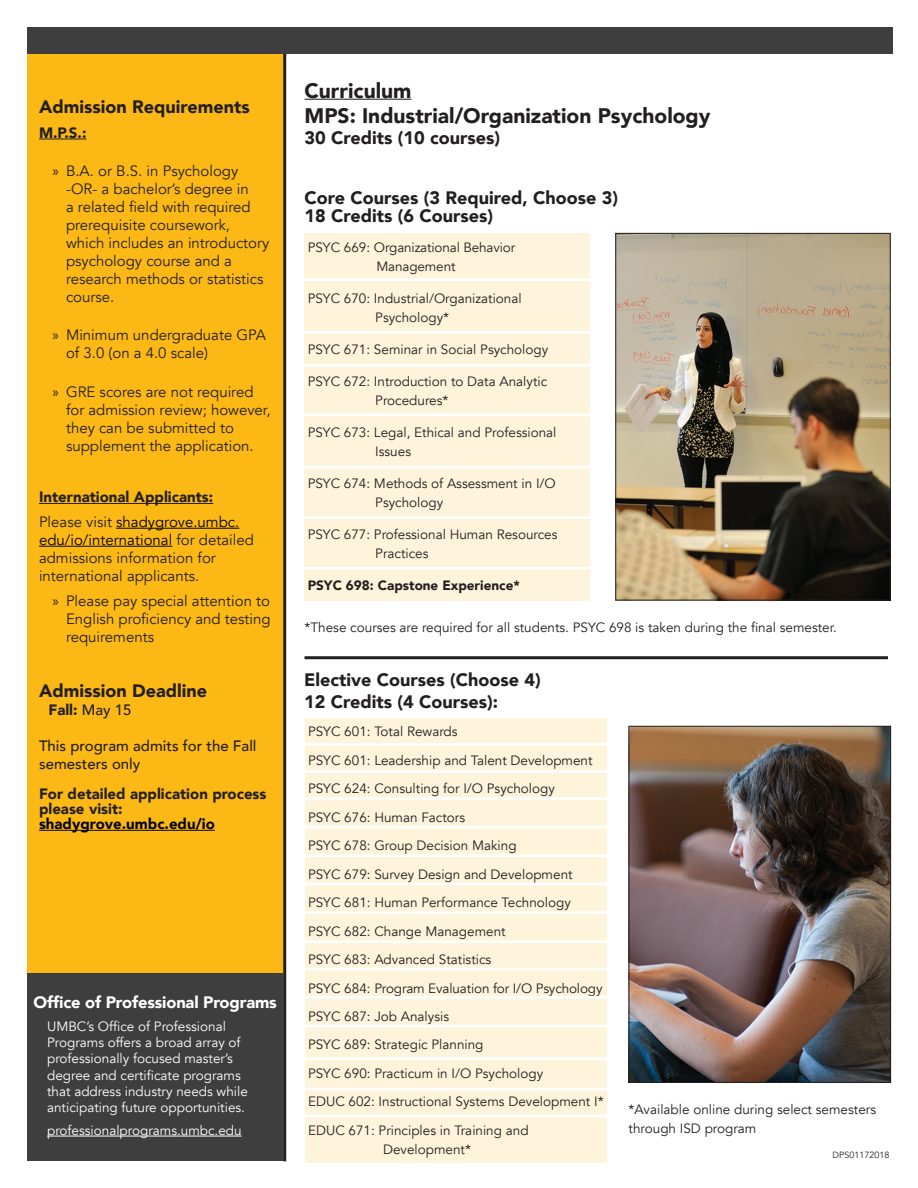
<style>
.page{position:relative;width:918px;height:1188px;background:#fff}
.page>*{position:absolute;margin:0;border:0;box-sizing:border-box;transform-origin:0 0}
.t1{font:900 21px "Avenir";color:#231f20}
.t2{font:900 18px/18.8px "Avenir";color:#231f20}
.t3{font:900 16.5px "Avenir";letter-spacing:-.01em;color:#fff}
.t4{font:15px/18px "Avenir";color:#231f20}
.t5{font:900 15px/15px "Avenir";color:#231f20}
.t6{font:500 15px/18px "Avenir";color:#231f20}
.t7{font:900 15px "Avenir";color:#040503}
.t8{font:13.5px/18.8px "Avenir";color:#231f20}
.t9{font:13.5px/16.2px "Avenir";color:#fff}
.t10{font:900 13.5px "Avenir";color:#231f20}
.t11{font:9px "Avenir";color:#231f20}
.s1{font-family:"Myriad Pro"}
.s2{color:#040503}
.s3{font-weight:500}
</style>
<div class="page">
<div style="left:27px;top:27px;width:258px;height:1134px;background:#fcb814"></div>
<hr style="left:283px;top:27px;width:3px;height:1134px;background:#231f20">
<hr style="left:39px;top:139px;width:47px;height:1px;background:#231f20">
<hr style="left:39px;top:503px;width:174px;height:1px;background:#231f20">
<hr style="left:116px;top:528px;width:82px;height:1px;background:#040503">
<hr style="left:198px;top:528px;width:41px;height:1px;background:#040503">
<hr style="left:39px;top:546px;width:133px;height:1px;background:#040503">
<hr style="left:39px;top:830px;width:176px;height:1px;background:#040503">
<div style="left:27px;top:974px;width:256px;height:187px;background:#3e3e3f"></div>
<hr style="left:47px;top:1136px;width:134px;height:1px;background:#fff">
<hr style="left:181px;top:1136px;width:61px;height:1px;background:#fff">
<div style="left:27px;top:27px;width:866px;height:27px;background:#3e3e3f"></div>
<hr style="left:305px;top:99px;width:107px;height:1px;background:#231f20">
<div style="left:305px;top:233px;width:285px;height:367px;background:#fef4db"></div>
<hr style="left:301px;top:278px;width:292px;height:3px;background:#fff">
<hr style="left:301px;top:331px;width:292px;height:3px;background:#fff">
<hr style="left:301px;top:364px;width:292px;height:3px;background:#fff">
<hr style="left:301px;top:414px;width:292px;height:2px;background:#fff">
<hr style="left:301px;top:466px;width:292px;height:3px;background:#fff">
<div style="left:305px;top:718px;width:302px;height:445px;background:#fef4db"></div>
<hr style="left:303px;top:743px;width:304px;height:3px;background:#fff">
<hr style="left:303px;top:770px;width:304px;height:3px;background:#fff">
<hr style="left:303px;top:797px;width:304px;height:3px;background:#fff">
<hr style="left:303px;top:826px;width:304px;height:2px;background:#fff">
<hr style="left:303px;top:854px;width:304px;height:3px;background:#fff">
<hr style="left:303px;top:883px;width:304px;height:2px;background:#fff">
<hr style="left:303px;top:911px;width:304px;height:3px;background:#fff">
<hr style="left:305px;top:656px;width:583px;height:3px;background:#231f20">
<hr style="left:301px;top:516px;width:292px;height:3px;background:#fff">
<hr style="left:303px;top:940px;width:304px;height:3px;background:#fff">
<hr style="left:302px;top:968px;width:305px;height:2px;background:#fff">
<hr style="left:301px;top:996px;width:306px;height:3px;background:#fff">
<img style="left:617px;top:235px;width:272px;height:363px">
<div style="left:615px;top:233px;width:276px;height:367px;border:1px solid #231f20"></div>
<img style="left:631px;top:728px;width:258px;height:353px">
<div style="left:629px;top:726px;width:262px;height:357px;border:1px solid #231f20"></div>
<hr style="left:300px;top:1025px;width:307px;height:2px;background:#fff">
<hr style="left:300px;top:567px;width:292px;height:3px;background:#fff">
<hr style="left:301px;top:1057px;width:308px;height:3px;background:#fff">
<hr style="left:301px;top:1088px;width:307px;height:2px;background:#fff">
<hr style="left:302px;top:1115px;width:308px;height:2px;background:#fff">
<p class="t2" style="left:39px;top:97px;width:212px">Admission Requirements</p>
<p class="t5" style="left:39px;top:125px;width:49px">M.P.S.:</p>
<p class="t4" style="left:66px;top:162px;width:205px;text-indent:-14px"><span class="s1">»</span> B.A. or B.S. in Psychology -OR- a bachelor’s degree in<br>a related field with required prerequisite coursework, which includes an introductory psychology course and a research methods or statistics course.</p>
<p class="t4" style="left:66px;top:326px;width:202px;text-indent:-14px"><span class="s1">»</span> Minimum undergraduate GPA of 3.0 (on a 4.0 scale)</p>
<p class="t4" style="left:66px;top:383px;width:206px;text-indent:-14px"><span class="s1">»</span> GRE scores are not required for admission review; however, they can be submitted to supplement the application.</p>
<p class="t5" style="left:39px;top:489px;width:176px">International Applicants:</p>
<p class="t4" style="left:39px;top:513px;width:216px">Please visit <span class="s2">shadygrove.umbc. edu/io/international</span> for detailed admissions information for international applicants.</p>
<p class="t4" style="left:66px;top:592px;width:206px;text-align:justify;text-indent:-14px"><span class="s1">»</span> Please pay special attention to English proficiency and testing requirements</p>
<p class="t2" style="left:39px;top:681px;width:170px">Admission Deadline</p>
<p class="t5" style="left:48px;top:702px;width:85px">Fall: <span class="s3">May 15</span></p>
<p class="t6" style="left:39px;top:736px;width:219px">This program admits for the Fall semesters only</p>
<p class="t5" style="left:39px;top:786px;width:229px">For detailed application process please visit:</p>
<p class="t7" style="left:39px;top:811px;width:177px">shadygrove.umbc.edu/io</p>
<p class="t3" style="left:34px;top:988px;width:245px">Office of Professional Programs</p>
<p class="t9" style="left:47px;top:1019px;width:202px">UMBC’s Office of Professional Programs offers a broad array of professionally focused master’s degree and certificate programs that address industry needs while anticipating future opportunities.</p>
<p class="t9" style="left:47px;top:1123px;width:196px">professionalprograms.umbc.edu</p>
<p class="t1" style="left:305px;top:72px;width:108px">Curriculum</p>
<p class="t1" style="left:305px;top:98px;width:407px">MPS: Industrial/Organization Psychology</p>
<p class="t2" style="left:305px;top:128px;width:197px">30 Credits (10 courses)</p>
<p class="t2" style="left:305px;top:188px;width:315px">Core Courses (3 Required, Choose 3)<br>18 Credits (6 Courses)</p>
<p class="t8" style="left:376px;top:238px;width:140px;text-indent:-69px">PSYC 669: Organizational Behavior<br>Management</p>
<p class="t8" style="left:308px;top:289px;width:216px;text-align:center">PSYC 670: Industrial/Organizational<br>Psychology*</p>
<p class="t8" style="left:308px;top:340px;width:242px">PSYC 671: Seminar in Social Psychology</p>
<p class="t8" style="left:375px;top:372px;width:174px;text-indent:-68px">PSYC 672: Introduction to Data Analytic<br>Procedures*</p>
<p class="t8" style="left:375px;top:423px;width:183px;text-indent:-68px">PSYC 673: Legal, Ethical and Professional<br>Issues</p>
<p class="t8" style="left:375px;top:474px;width:182px;text-indent:-68px">PSYC 674: Methods of Assessment in I/O<br>Psychology</p>
<p class="t8" style="left:375px;top:525px;width:184px;text-indent:-68px">PSYC 677: Professional Human Resources<br>Practices</p>
<p class="t10" style="left:308px;top:574px;width:214px">PSYC 698: Capstone Experience*</p>
<p class="t8" style="left:305px;top:618px;width:534px">*These courses are required for all students. PSYC 698 is taken during the final semester.</p>
<p class="t2" style="left:304px;top:669px;width:238px;line-height:21.6px">Elective Courses (Choose 4)<br>12 Credits (4 Courses):</p>
<p class="t8" style="left:308px;top:723px;width:151px">PSYC 601: Total Rewards</p>
<p class="t8" style="left:308px;top:751px;width:286px">PSYC 601: Leadership and Talent Development</p>
<p class="t8" style="left:308px;top:779px;width:248px">PSYC 624: Consulting for I/O Psychology</p>
<p class="t8" style="left:308px;top:808px;width:159px">PSYC 676: Human Factors</p>
<p class="t8" style="left:308px;top:836px;width:210px">PSYC 678: Group Decision Making</p>
<p class="t8" style="left:308px;top:865px;width:266px">PSYC 679: Survey Design and Development</p>
<p class="t8" style="left:308px;top:893px;width:264px">PSYC 681: Human Performance Technology</p>
<p class="t8" style="left:308px;top:922px;width:199px">PSYC 682: Change Management</p>
<p class="t8" style="left:308px;top:950px;width:185px">PSYC 683: Advanced Statistics</p>
<p class="t8" style="left:308px;top:979px;width:296px">PSYC 684: Program Evaluation for I/O Psychology</p>
<p class="t8" style="left:308px;top:1007px;width:143px">PSYC 687: Job Analysis</p>
<p class="t8" style="left:308px;top:1036px;width:177px">PSYC 689: Strategic Planning</p>
<p class="t8" style="left:308px;top:1064px;width:237px">PSYC 690: Practicum in I/O Psychology</p>
<p class="t8" style="left:308px;top:1093px;width:297px">EDUC 602: Instructional Systems Development I*</p>
<p class="t8" style="left:383px;top:1121px;width:147px;text-indent:-75px">EDUC 671: Principles in Training and<br>Development*</p>
<p class="t8" style="left:629px;top:1101px;width:249px">*Available online during select semesters through ISD program</p>
<p class="t11" style="left:833px;top:1150px;width:58px">DPS01172018</p>
</div>
